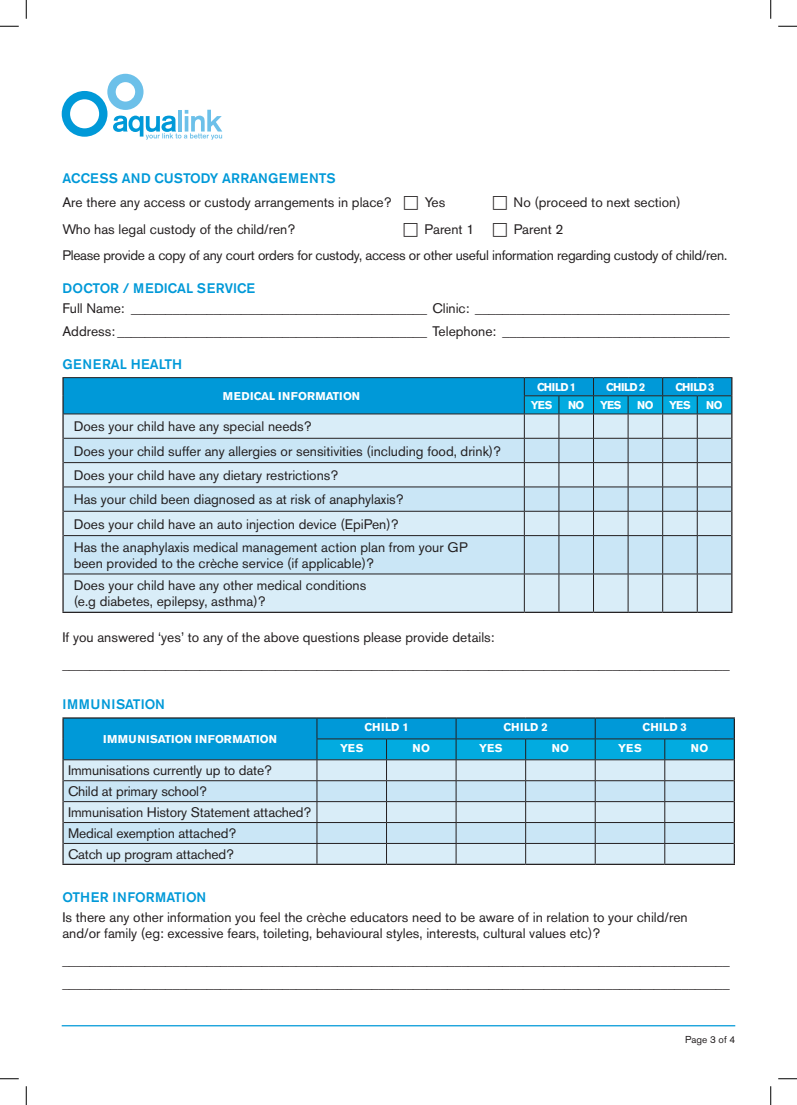
<style>
.page{position:relative;width:797px;height:1105px;background:#fff}
.page>*{position:absolute;margin:0;border:0;box-sizing:border-box;transform-origin:0 0}
.t1{font:13.75px/24.1px "Akzidenz Grotesk BE";color:#231f20}
.t2{font:13.75px/25.9px "Akzidenz Grotesk BE";letter-spacing:-.02em;color:#231f20}
.t3{font:500 13.75px "Akzidenz Grotesk BE";color:#0099d8}
.t4{font:500 13.75px "Akzidenz Grotesk BE";letter-spacing:.04em;color:#0099d8}
.t5{font:700 11.25px "Akzidenz Grotesk BE";color:#fff}
.t6{font:700 11.25px "Akzidenz Grotesk BE";letter-spacing:.02em;color:#fff}
.t7{font:10px "Akzidenz Grotesk BE";color:#231f20}
</style>
<div class="page">
<hr style="left:62px;top:1025px;width:673px;height:1px;background:#0099d8">
<svg style="left:62px;top:74px;width:160px;height:66px"></svg>
<div style="left:64px;top:575px;width:667px;height:37px;background:#d9edf8"></div>
<div style="left:64px;top:536px;width:667px;height:38px;background:#cae6f6"></div>
<hr style="left:62px;top:377px;width:462px;height:1px;background:#231f20">
<hr style="left:524px;top:377px;width:35px;height:1px;background:#231f20">
<hr style="left:559px;top:377px;width:34px;height:1px;background:#231f20">
<hr style="left:593px;top:377px;width:35px;height:1px;background:#231f20">
<hr style="left:628px;top:377px;width:34px;height:1px;background:#231f20">
<hr style="left:662px;top:377px;width:35px;height:1px;background:#231f20">
<hr style="left:697px;top:377px;width:35px;height:1px;background:#231f20">
<hr style="left:524px;top:536px;width:1px;height:38px;background:#231f20">
<hr style="left:558px;top:536px;width:1px;height:38px;background:#231f20">
<hr style="left:593px;top:536px;width:1px;height:38px;background:#231f20">
<hr style="left:627px;top:536px;width:1px;height:38px;background:#231f20">
<hr style="left:662px;top:536px;width:1px;height:38px;background:#231f20">
<hr style="left:64px;top:574px;width:460px;height:1px;background:#231f20">
<hr style="left:524px;top:574px;width:35px;height:1px;background:#231f20">
<hr style="left:524px;top:574px;width:1px;height:38px;background:#231f20">
<hr style="left:559px;top:574px;width:34px;height:1px;background:#231f20">
<hr style="left:558px;top:574px;width:1px;height:38px;background:#231f20">
<hr style="left:593px;top:574px;width:35px;height:1px;background:#231f20">
<hr style="left:593px;top:574px;width:1px;height:38px;background:#231f20">
<hr style="left:628px;top:574px;width:34px;height:1px;background:#231f20">
<hr style="left:627px;top:574px;width:1px;height:38px;background:#231f20">
<hr style="left:662px;top:574px;width:35px;height:1px;background:#231f20">
<hr style="left:662px;top:574px;width:1px;height:38px;background:#231f20">
<hr style="left:697px;top:574px;width:34px;height:1px;background:#231f20">
<hr style="left:697px;top:536px;width:1px;height:38px;background:#231f20">
<hr style="left:697px;top:574px;width:1px;height:38px;background:#231f20">
<hr style="left:62px;top:612px;width:462px;height:1px;background:#231f20">
<hr style="left:524px;top:612px;width:35px;height:1px;background:#231f20">
<hr style="left:559px;top:612px;width:34px;height:1px;background:#231f20">
<hr style="left:593px;top:612px;width:35px;height:1px;background:#231f20">
<hr style="left:628px;top:612px;width:34px;height:1px;background:#231f20">
<hr style="left:662px;top:612px;width:35px;height:1px;background:#231f20">
<hr style="left:697px;top:612px;width:35px;height:1px;background:#231f20">
<svg style="left:62px;top:378px;width:670px;height:158px;background:#9bcee5"></svg>
<hr style="left:62px;top:536px;width:2px;height:38px;background:#231f20">
<hr style="left:731px;top:536px;width:1px;height:38px;background:#231f20">
<hr style="left:62px;top:574px;width:2px;height:38px;background:#231f20">
<hr style="left:731px;top:574px;width:1px;height:38px;background:#231f20">
<hr style="left:62px;top:717px;width:255px;height:2px;background:#231f20">
<hr style="left:62px;top:719px;width:2px;height:20px;background:#231f20">
<hr style="left:317px;top:717px;width:69px;height:2px;background:#231f20">
<hr style="left:386px;top:717px;width:70px;height:2px;background:#231f20">
<hr style="left:456px;top:717px;width:69px;height:2px;background:#231f20">
<hr style="left:525px;top:717px;width:70px;height:2px;background:#231f20">
<hr style="left:595px;top:717px;width:69px;height:2px;background:#231f20">
<hr style="left:664px;top:717px;width:71px;height:2px;background:#231f20">
<hr style="left:62px;top:739px;width:2px;height:21px;background:#231f20">
<hr style="left:733px;top:739px;width:2px;height:21px;background:#231f20">
<hr style="left:62px;top:760px;width:2px;height:21px;background:#231f20">
<hr style="left:733px;top:760px;width:2px;height:21px;background:#231f20">
<hr style="left:62px;top:781px;width:2px;height:21px;background:#231f20">
<hr style="left:733px;top:781px;width:2px;height:21px;background:#231f20">
<hr style="left:62px;top:802px;width:2px;height:20px;background:#231f20">
<hr style="left:733px;top:802px;width:2px;height:20px;background:#231f20">
<hr style="left:62px;top:822px;width:2px;height:21px;background:#231f20">
<hr style="left:733px;top:822px;width:2px;height:21px;background:#231f20">
<hr style="left:62px;top:843px;width:2px;height:21px;background:#231f20">
<hr style="left:733px;top:843px;width:2px;height:21px;background:#231f20">
<hr style="left:62px;top:864px;width:255px;height:1px;background:#231f20">
<hr style="left:317px;top:864px;width:69px;height:1px;background:#231f20">
<hr style="left:386px;top:864px;width:70px;height:1px;background:#231f20">
<hr style="left:456px;top:864px;width:69px;height:1px;background:#231f20">
<hr style="left:525px;top:864px;width:70px;height:1px;background:#231f20">
<hr style="left:595px;top:864px;width:69px;height:1px;background:#231f20">
<hr style="left:664px;top:864px;width:71px;height:1px;background:#231f20">
<hr style="left:733px;top:719px;width:2px;height:20px;background:#231f20">
<svg style="left:63px;top:718px;width:671px;height:146px;background:#90cae3"></svg>
<svg style="left:0;top:25px;width:19px;height:2px"></svg>
<svg style="left:778px;top:25px;width:19px;height:2px"></svg>
<svg style="left:0;top:1078px;width:19px;height:1px"></svg>
<svg style="left:778px;top:1078px;width:19px;height:1px"></svg>
<svg style="left:25px;top:0;width:2px;height:19px"></svg>
<svg style="left:25px;top:1086px;width:2px;height:19px"></svg>
<svg style="left:770px;top:0;width:1px;height:19px"></svg>
<svg style="left:770px;top:1086px;width:1px;height:19px"></svg>
<p class="t3" style="left:62px;top:170px;width:275px">ACCESS AND CUSTODY ARRANGEMENTS</p>
<p class="t1" style="left:62px;top:190px;width:330px">Are there any access or custody arrangements in place?</p>
<p class="t1" style="left:424px;top:190px;width:22px">Yes</p>
<p class="t1" style="left:513px;top:190px;width:169px">No (proceed to next section)</p>
<p class="t1" style="left:62px;top:217px;width:234px">Who has legal custody of the child/ren?</p>
<p class="t1" style="left:424px;top:217px;width:51px">Parent 1</p>
<p class="t2" style="left:62px;top:216px;width:666px;text-indent:451px">Parent 2<br>Please provide a copy of any court orders for custody, access or other useful information regarding custody of child/ren.</p>
<p class="t3" style="left:62px;top:279px;width:194px">DOCTOR / MEDICAL SERVICE</p>
<p class="t1" style="left:62px;top:296px;width:668px;line-height:23.4px">Full Name: ___________________________________________ Clinic: _____________________________________<br>Address: _____________________________________________ Telephone: _________________________________</p>
<p class="t3" style="left:62px;top:355px;width:121px">GENERAL HEALTH</p>
<p class="t6" style="left:223px;top:390px;width:139px">MEDICAL INFORMATION</p>
<p class="t5" style="left:537px;top:380px;width:41px">CHILD 1</p>
<p class="t5" style="left:606px;top:380px;width:41px">CHILD 2</p>
<p class="t5" style="left:675px;top:380px;width:41px">CHILD 3</p>
<p class="t5" style="left:531px;top:399px;width:23px">YES</p>
<p class="t5" style="left:568px;top:399px;width:18px">NO</p>
<p class="t5" style="left:600px;top:399px;width:23px">YES</p>
<p class="t5" style="left:637px;top:399px;width:18px">NO</p>
<p class="t5" style="left:669px;top:399px;width:23px">YES</p>
<p class="t5" style="left:706px;top:399px;width:18px">NO</p>
<p class="t1" style="left:74px;top:414px;width:429px">Does your child have any special needs?<br>Does your child suffer any allergies or sensitivities (including food, drink)?<br>Does your child have any dietary restrictions?<br>Has your child been diagnosed as at risk of anaphylaxis?<br>Does your child have an auto injection device (EpiPen)?<br>Has the anaphylaxis medical management action plan from your GP</p>
<p class="t1" style="left:74px;top:552px;width:301px;line-height:22px">been provided to the crèche service (if applicable)?<br>Does your child have any other medical conditions</p>
<p class="t1" style="left:74px;top:589px;width:193px">(e.g diabetes, epilepsy, asthma)?</p>
<p class="t1" style="left:62px;top:624px;width:668px;line-height:26.9px">If you answered ‘yes’ to any of the above questions please provide details: _________________________________________________________________________________________________</p>
<p class="t4" style="left:62px;top:695px;width:104px">IMMUNISATION</p>
<p class="t6" style="left:103px;top:733px;width:175px">IMMUNISATION INFORMATION</p>
<p class="t5" style="left:364px;top:721px;width:46px">CHILD 1</p>
<p class="t5" style="left:503px;top:721px;width:46px">CHILD 2</p>
<p class="t5" style="left:642px;top:721px;width:46px">CHILD 3</p>
<p class="t5" style="left:340px;top:742px;width:25px">YES</p>
<p class="t5" style="left:412px;top:742px;width:19px">NO</p>
<p class="t5" style="left:479px;top:742px;width:25px">YES</p>
<p class="t5" style="left:551px;top:742px;width:19px">NO</p>
<p class="t5" style="left:618px;top:742px;width:25px">YES</p>
<p class="t5" style="left:691px;top:742px;width:19px">NO</p>
<p class="t1" style="left:68px;top:760px;width:245px;line-height:20.9px">Immunisations currently up to date?<br>Child at primary school?<br>Immunisation History Statement attached?<br>Medical exemption attached?<br>Catch up program attached?</p>
<p class="t3" style="left:62px;top:889px;width:145px">OTHER INFORMATION</p>
<p class="t1" style="left:62px;top:909px;width:626px;line-height:16.2px">Is there any other information you feel the crèche educators need to be aware of in relation to your child/ren and/or family (eg: excessive fears, toileting, behavioural styles, interests, cultural values etc)?</p>
<p class="t1" style="left:62px;top:948px;width:668px;line-height:23.4px">_________________________________________________________________________________________________ _________________________________________________________________________________________________</p>
<p class="t7" style="left:685px;top:1033px;width:51px">Page 3 of 4</p>
</div>
